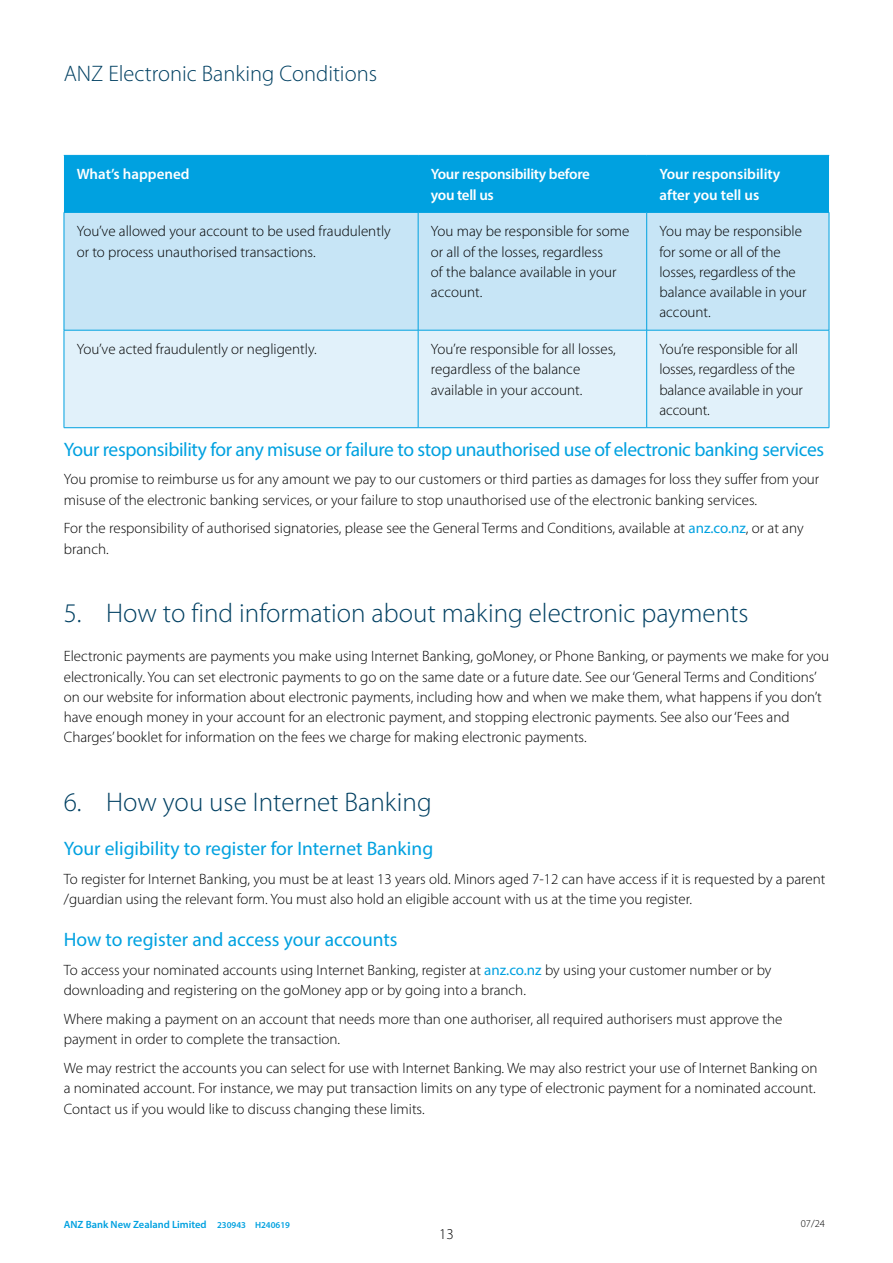
<style>
.page{position:relative;width:893px;height:1263px;background:#fff}
.page>*{position:absolute;margin:0;border:0;box-sizing:border-box;transform-origin:0 0}
.t1{font:300 27px "Myriad Pro";color:#004062}
.t2{font:300 22.5px "Myriad Pro";color:#004062}
.t3{font:19.5px "Myriad Pro";letter-spacing:-.02em;color:#00a1e0}
.t4{font:19.5px "Myriad Pro";color:#00a1e0}
.t5{font:300 15px/20.2px "Myriad Pro";color:#000}
.t6{font:600 15px/20.2px "Myriad Pro";letter-spacing:-.005em;color:#fff}
.t7{font:600 10.5px "Myriad Pro";color:#00a1e0}
.t8{font:300 10.5px "Myriad Pro";color:#000}
.s1{font-weight:400;color:#00a1e0}
.s2{font-size:9px}
</style>
<div class="page">
<div style="left:64px;top:156px;width:765px;height:56px;background:#00a1e0"></div>
<div style="left:65px;top:213px;width:764px;height:117px;background:#c7e5f6"></div>
<div style="left:65px;top:331px;width:764px;height:96px;background:#e1f1fa"></div>
<hr style="left:64px;top:155px;width:354px;height:1px;background:#00a1e0">
<hr style="left:418px;top:155px;width:229px;height:1px;background:#00a1e0">
<hr style="left:647px;top:155px;width:182px;height:1px;background:#00a1e0">
<hr style="left:64px;top:212px;width:354px;height:1px;background:#00a1e0">
<hr style="left:418px;top:212px;width:229px;height:1px;background:#00a1e0">
<hr style="left:64px;top:213px;width:1px;height:117px;background:#00a1e0">
<hr style="left:418px;top:213px;width:1px;height:117px;background:#00a1e0">
<hr style="left:647px;top:212px;width:182px;height:1px;background:#00a1e0">
<hr style="left:646px;top:213px;width:1px;height:117px;background:#00a1e0">
<hr style="left:829px;top:213px;width:1px;height:117px;background:#00a1e0">
<hr style="left:64px;top:330px;width:354px;height:1px;background:#00a1e0">
<hr style="left:64px;top:330px;width:1px;height:97px;background:#00a1e0">
<hr style="left:418px;top:330px;width:229px;height:1px;background:#00a1e0">
<hr style="left:418px;top:330px;width:1px;height:97px;background:#00a1e0">
<hr style="left:647px;top:330px;width:182px;height:1px;background:#00a1e0">
<hr style="left:646px;top:330px;width:1px;height:97px;background:#00a1e0">
<hr style="left:829px;top:330px;width:1px;height:97px;background:#00a1e0">
<hr style="left:64px;top:427px;width:354px;height:1px;background:#00a1e0">
<hr style="left:418px;top:427px;width:229px;height:1px;background:#00a1e0">
<hr style="left:647px;top:427px;width:182px;height:1px;background:#00a1e0">
<h2 class="t2" style="left:64px;top:60px;width:315px">ANZ Electronic Banking Conditions</h2>
<p class="t6" style="left:77px;top:164px;width:114px">What’s happened</p>
<p class="t6" style="left:431px;top:164px;width:161px">Your responsibility before you tell us</p>
<p class="t6" style="left:659px;top:164px;width:122px">Your responsibility after you tell us</p>
<p class="t5" style="left:77px;top:221px;width:316px">You’ve allowed your account to be used fraudulently or to process unauthorised transactions.</p>
<p class="t5" style="left:431px;top:221px;width:200px">You may be responsible for some or all of the losses, regardless<br>of the balance available in your account.</p>
<p class="t5" style="left:659px;top:221px;width:149px">You may be responsible for some or all of the losses, regardless of the balance available in your account.</p>
<p class="t5" style="left:77px;top:339px;width:242px">You’ve acted fraudulently or negligently.</p>
<p class="t5" style="left:431px;top:339px;width:186px">You’re responsible for all losses, regardless of the balance available in your account.</p>
<p class="t5" style="left:659px;top:339px;width:145px">You’re responsible for all losses, regardless of the balance available in your account.</p>
<h3 class="t3" style="left:64px;top:437px;width:762px">Your responsibility for any misuse or failure to stop unauthorised use of electronic banking services</h3>
<p class="t5" style="left:64px;top:469px;width:757px">You promise to reimburse us for any amount we pay to our customers or third parties as damages for loss they suffer from your misuse of the electronic banking services, or your failure to stop unauthorised use of the electronic banking services.</p>
<p class="t5" style="left:64px;top:518px;width:741px">For the responsibility of authorised signatories, please see the General Terms and Conditions, available at <span class="s1">anz.co.nz</span>, or at any branch.</p>
<h1 class="t1" style="left:64px;top:597px;width:686px">5. How to find information about making electronic payments</h1>
<p class="t5" style="left:64px;top:646px;width:767px">Electronic payments are payments you make using Internet Banking, goMoney, or Phone Banking, or payments we make for you electronically. You can set electronic payments to go on the same date or a future date. See our ‘General Terms and Conditions’ on our website for information about electronic payments, including how and when we make them, what happens if you don’t have enough money in your account for an electronic payment, and stopping electronic payments. See also our ‘Fees and Charges’ booklet for information on the fees we charge for making electronic payments.</p>
<h1 class="t1" style="left:64px;top:785px;width:369px">6. How you use Internet Banking</h1>
<h3 class="t4" style="left:64px;top:836px;width:371px">Your eligibility to register for Internet Banking</h3>
<p class="t5" style="left:64px;top:868px;width:763px">To register for Internet Banking, you must be at least 13 years old. Minors aged 7-12 can have access if it is requested by a parent /guardian using the relevant form. You must also hold an eligible account with us at the time you register.</p>
<h3 class="t4" style="left:64px;top:928px;width:335px">How to register and access your accounts</h3>
<p class="t5" style="left:64px;top:960px;width:709px">To access your nominated accounts using Internet Banking, register at <span class="s1">anz.co.nz</span> by using your customer number or by downloading and registering on the goMoney app or by going into a branch.</p>
<p class="t5" style="left:64px;top:1009px;width:720px">Where making a payment on an account that needs more than one authoriser, all required authorisers must approve the payment in order to complete the transaction.</p>
<p class="t5" style="left:64px;top:1058px;width:755px">We may restrict the accounts you can select for use with Internet Banking. We may also restrict your use of Internet Banking on a nominated account. For instance, we may put transaction limits on any type of electronic payment for a nominated account.<br>Contact us if you would like to discuss changing these limits.</p>
<p class="t7" style="left:64px;top:1218px;width:228px">ANZ Bank New Zealand Limited <span class="s2">230943 H240619</span></p>
<p class="t8" style="left:801px;top:1217px;width:26px">07/24</p>
<p class="t5" style="left:439px;top:1223px;width:16px">13</p>
</div>
